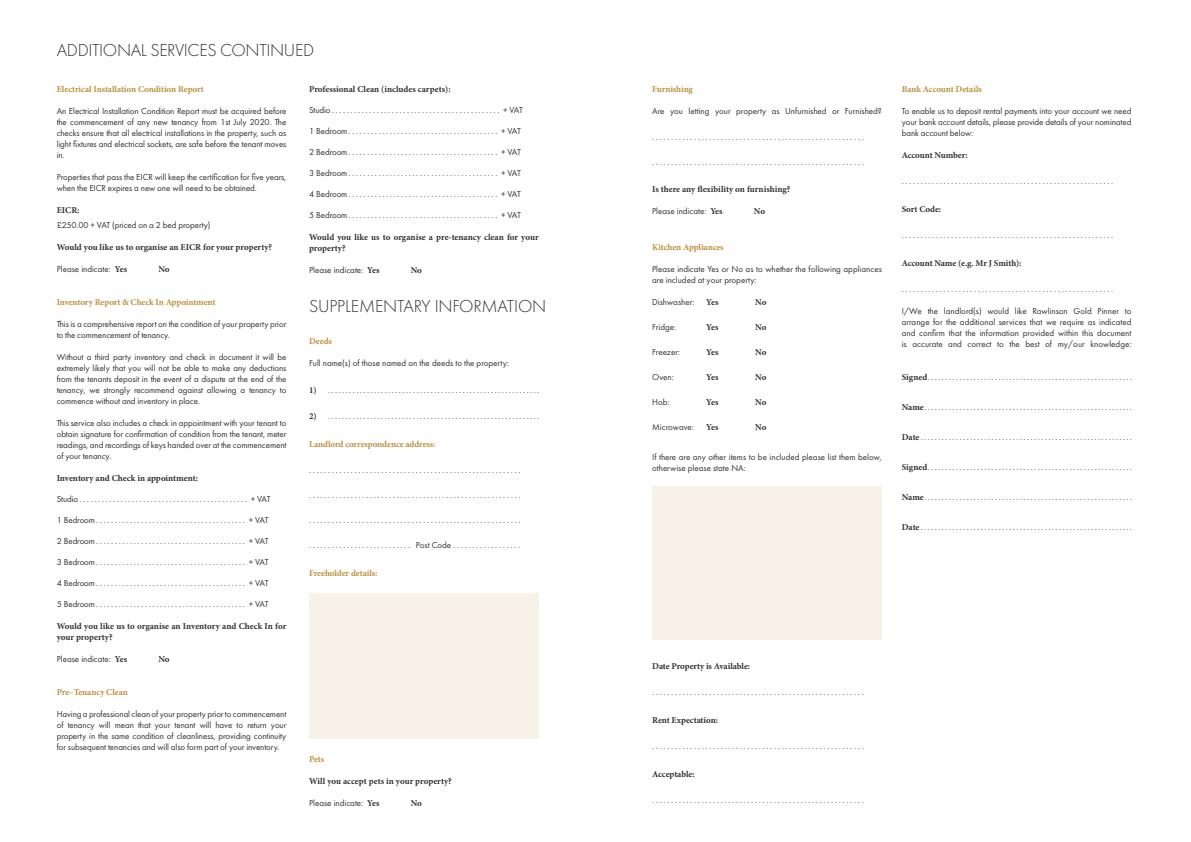
<style>
.page{position:relative;width:1191px;height:842px;background:#fff}
.page>*{position:absolute;margin:0;border:0;box-sizing:border-box;transform-origin:0 0}
.t1{font:300 18px "Futura PT";letter-spacing:-.02em;color:#333232}
.t2{font:9px/11px "Futura PT";letter-spacing:-.01em;color:#333232;text-align:justify}
.t3{font:700 9px/11px "Minion Pro";letter-spacing:-.005em;color:#333232}
.t4{font:700 9px "Minion Pro";letter-spacing:-.01em;color:#be903e}
.t5{font:8.9px "Futura PT";color:#333232}
.s1{font-family:"Minion Pro";font-weight:700}
</style>
<div class="page">
<div style="left:309px;top:593px;width:230px;height:146px;background:#f7f1e7"></div>
<div style="left:652px;top:486px;width:230px;height:153px;background:#f7f1e7"></div>
<h1 class="t1" style="left:57px;top:40px;width:259px">ADDITIONAL SERVICES CONTINUED</h1>
<p class="t4" style="left:57px;top:83px;width:149px">Electrical Installation Condition Report</p>
<p class="t2" style="left:57px;top:105px;width:231px">An Electrical Installation Condition Report must be acquired before the commencement of any new tenancy from 1st July 2020. The checks ensure that all electrical installations in the property, such as light fixtures and electrical sockets, are safe before the tenant moves in.</p>
<p class="t2" style="left:57px;top:171px;width:231px">Properties that pass the EICR will keep the certification for five years, when the EICR expires a new one will need to be obtained.</p>
<p class="t3" style="left:57px;top:204px;width:24px">EICR:</p>
<p class="t2" style="left:57px;top:219px;width:155px">£250.00 + VAT (priced on a 2 bed property)</p>
<p class="t3" style="left:57px;top:241px;width:217px">Would you like us to organise an EICR for your property?</p>
<p class="t2" style="left:57px;top:263px;width:72px">Please indicate: <span class="s1">Yes</span></p>
<p class="t3" style="left:158px;top:263px;width:13px">No</p>
<p class="t4" style="left:57px;top:296px;width:160px">Inventory Report &amp; Check In Appointment</p>
<p class="t2" style="left:57px;top:318px;width:231px">This is a comprehensive report on the condition of your property prior to the commencement of tenancy.</p>
<p class="t2" style="left:57px;top:351px;width:231px">Without a third party inventory and check in document it will be extremely likely that you will not be able to make any deductions from the tenants deposit in the event of a dispute at the end of the tenancy, we strongly recommend against allowing a tenancy to commence without and inventory in place.</p>
<p class="t2" style="left:57px;top:417px;width:231px">This service also includes a check in appointment with your tenant to obtain signature for confirmation of condition from the tenant, meter readings, and recordings of keys handed over at the commencement of your tenancy.</p>
<p class="t3" style="left:57px;top:472px;width:143px">Inventory and Check in appointment:</p>
<p class="t2" style="left:57px;top:493px;width:215px">Studio ............................................. + VAT</p>
<p class="t2" style="left:57px;top:514px;width:213px">1 Bedroom ........................................ + VAT</p>
<p class="t2" style="left:57px;top:535px;width:213px">2 Bedroom ........................................ + VAT</p>
<p class="t2" style="left:57px;top:556px;width:213px">3 Bedroom ........................................ + VAT</p>
<p class="t2" style="left:57px;top:577px;width:213px">4 Bedroom ........................................ + VAT</p>
<p class="t2" style="left:57px;top:598px;width:213px">5 Bedroom ........................................ + VAT</p>
<p class="t3" style="left:57px;top:620px;width:231px">Would you like us to organise an Inventory and Check In for your property?</p>
<p class="t2" style="left:57px;top:653px;width:72px">Please indicate: <span class="s1">Yes</span></p>
<p class="t3" style="left:158px;top:653px;width:13px">No</p>
<p class="t4" style="left:57px;top:686px;width:73px">Pre–Tenancy Clean</p>
<p class="t2" style="left:57px;top:708px;width:231px">Having a professional clean of your property prior to commencement of tenancy will mean that your tenant will have to return your property in the same condition of cleanliness, providing continuity for subsequent tenancies and will also form part of your inventory.</p>
<p class="t3" style="left:309px;top:83px;width:143px">Professional Clean (includes carpets):</p>
<p class="t2" style="left:309px;top:104px;width:215px">Studio ............................................. + VAT</p>
<p class="t2" style="left:309px;top:125px;width:213px">1 Bedroom ........................................ + VAT</p>
<p class="t2" style="left:309px;top:146px;width:213px">2 Bedroom ........................................ + VAT</p>
<p class="t2" style="left:309px;top:167px;width:213px">3 Bedroom ........................................ + VAT</p>
<p class="t2" style="left:309px;top:188px;width:213px">4 Bedroom ........................................ + VAT</p>
<p class="t2" style="left:309px;top:209px;width:213px">5 Bedroom ........................................ + VAT</p>
<p class="t3" style="left:309px;top:231px;width:231px">Would you like us to organise a pre-tenancy clean for your property?</p>
<p class="t2" style="left:309px;top:264px;width:72px">Please indicate: <span class="s1">Yes</span></p>
<p class="t3" style="left:411px;top:264px;width:13px">No</p>
<h1 class="t1" style="left:309px;top:296px;width:239px">SUPPLEMENTARY INFORMATION</h1>
<p class="t4" style="left:309px;top:334px;width:24px">Deeds</p>
<p class="t2" style="left:309px;top:357px;width:201px">Full name(s) of those named on the deeds to the property:</p>
<p class="t2" style="left:309px;top:384px;width:227px"><span class="s1">1)</span> ...........................................................</p>
<p class="t2" style="left:309px;top:410px;width:227px"><span class="s1">2)</span> ...........................................................</p>
<p class="t4" style="left:309px;top:437px;width:128px">Landlord correspondence address:</p>
<p class="t5" style="left:309px;top:464px;width:213px">........................................................</p>
<p class="t5" style="left:309px;top:489px;width:213px">........................................................</p>
<p class="t5" style="left:309px;top:514px;width:213px">........................................................</p>
<p class="t5" style="left:309px;top:539px;width:213px">........................... Post Code..................</p>
<p class="t4" style="left:309px;top:566px;width:70px">Freeholder details:</p>
<p class="t4" style="left:309px;top:752px;width:17px">Pets</p>
<p class="t3" style="left:309px;top:775px;width:144px">Will you accept pets in your property?</p>
<p class="t2" style="left:309px;top:797px;width:72px">Please indicate: <span class="s1">Yes</span></p>
<p class="t3" style="left:411px;top:797px;width:13px">No</p>
<p class="t4" style="left:652px;top:82px;width:42px">Furnishing</p>
<p class="t2" style="left:652px;top:105px;width:231px">Are you letting your property as Unfurnished or Furnished?</p>
<p class="t5" style="left:652px;top:131px;width:213px">........................................................</p>
<p class="t5" style="left:652px;top:156px;width:213px">........................................................</p>
<p class="t3" style="left:652px;top:183px;width:140px">Is there any flexibility on furnishing?</p>
<p class="t2" style="left:652px;top:205px;width:72px">Please indicate: <span class="s1">Yes</span></p>
<p class="t3" style="left:754px;top:205px;width:13px">No</p>
<p class="t4" style="left:652px;top:240px;width:73px">Kitchen Appliances</p>
<p class="t2" style="left:652px;top:263px;width:231px">Please indicate Yes or No as to whether the following appliances are included at your property:</p>
<p class="t2" style="left:652px;top:296px;width:44px">Dishwasher:</p>
<p class="t3" style="left:706px;top:296px;width:14px">Yes</p>
<p class="t3" style="left:755px;top:296px;width:13px">No</p>
<p class="t2" style="left:652px;top:321px;width:26px">Fridge:</p>
<p class="t3" style="left:706px;top:321px;width:14px">Yes</p>
<p class="t3" style="left:755px;top:321px;width:13px">No</p>
<p class="t2" style="left:652px;top:346px;width:29px">Freezer:</p>
<p class="t3" style="left:706px;top:346px;width:14px">Yes</p>
<p class="t3" style="left:755px;top:346px;width:13px">No</p>
<p class="t2" style="left:652px;top:371px;width:23px">Oven:</p>
<p class="t3" style="left:706px;top:371px;width:14px">Yes</p>
<p class="t3" style="left:755px;top:371px;width:13px">No</p>
<p class="t2" style="left:652px;top:396px;width:19px">Hob:</p>
<p class="t3" style="left:706px;top:396px;width:14px">Yes</p>
<p class="t3" style="left:755px;top:396px;width:13px">No</p>
<p class="t2" style="left:652px;top:421px;width:43px">Microwave:</p>
<p class="t3" style="left:706px;top:421px;width:14px">Yes</p>
<p class="t3" style="left:755px;top:421px;width:13px">No</p>
<p class="t2" style="left:652px;top:451px;width:231px">If there are any other items to be included please list them below, otherwise please state NA:</p>
<p class="t4" style="left:901px;top:82px;width:82px">Bank Account Details</p>
<p class="t2" style="left:901px;top:105px;width:231px">To enable us to deposit rental payments into your account we need your bank account details, please provide details of your nominated bank account below:</p>
<p class="t3" style="left:901px;top:149px;width:68px">Account Number:</p>
<p class="t5" style="left:901px;top:175px;width:213px">........................................................</p>
<p class="t3" style="left:901px;top:203px;width:41px">Sort Code:</p>
<p class="t5" style="left:901px;top:229px;width:213px">........................................................</p>
<p class="t3" style="left:901px;top:257px;width:121px">Account Name (e.g. Mr J Smith):</p>
<p class="t5" style="left:901px;top:283px;width:213px">........................................................</p>
<p class="t2" style="left:901px;top:305px;width:231px">I/We the landlord(s) would like Rawlinson Gold Pinner to arrange for the additional services that we require as indicated and confirm that the information provided within this document is accurate and correct to the best of my/our knowledge:</p>
<p class="t2" style="left:901px;top:371px;width:227px"><span class="s1">Signed</span> .........................................................</p>
<p class="t2" style="left:901px;top:401px;width:227px"><span class="s1">Name</span> ..........................................................</p>
<p class="t2" style="left:901px;top:431px;width:232px"><span class="s1">Date</span> . . . . . . . . . . . . . . . . . . . . . . . . . . . . . . . . . . . . . . . . . . . . . . . . . . . . . . . . . . . .</p>
<p class="t2" style="left:901px;top:461px;width:227px"><span class="s1">Signed</span> .........................................................</p>
<p class="t2" style="left:901px;top:491px;width:227px"><span class="s1">Name</span> ..........................................................</p>
<p class="t2" style="left:901px;top:521px;width:232px"><span class="s1">Date</span> . . . . . . . . . . . . . . . . . . . . . . . . . . . . . . . . . . . . . . . . . . . . . . . . . . . . . . . . . . . .</p>
<p class="t3" style="left:652px;top:660px;width:99px">Date Property is Available:</p>
<p class="t5" style="left:652px;top:686px;width:213px">........................................................</p>
<p class="t3" style="left:652px;top:714px;width:67px">Rent Expectation:</p>
<p class="t5" style="left:652px;top:740px;width:213px">........................................................</p>
<p class="t3" style="left:652px;top:768px;width:44px">Acceptable:</p>
<p class="t5" style="left:652px;top:794px;width:213px">........................................................</p>
</div>
